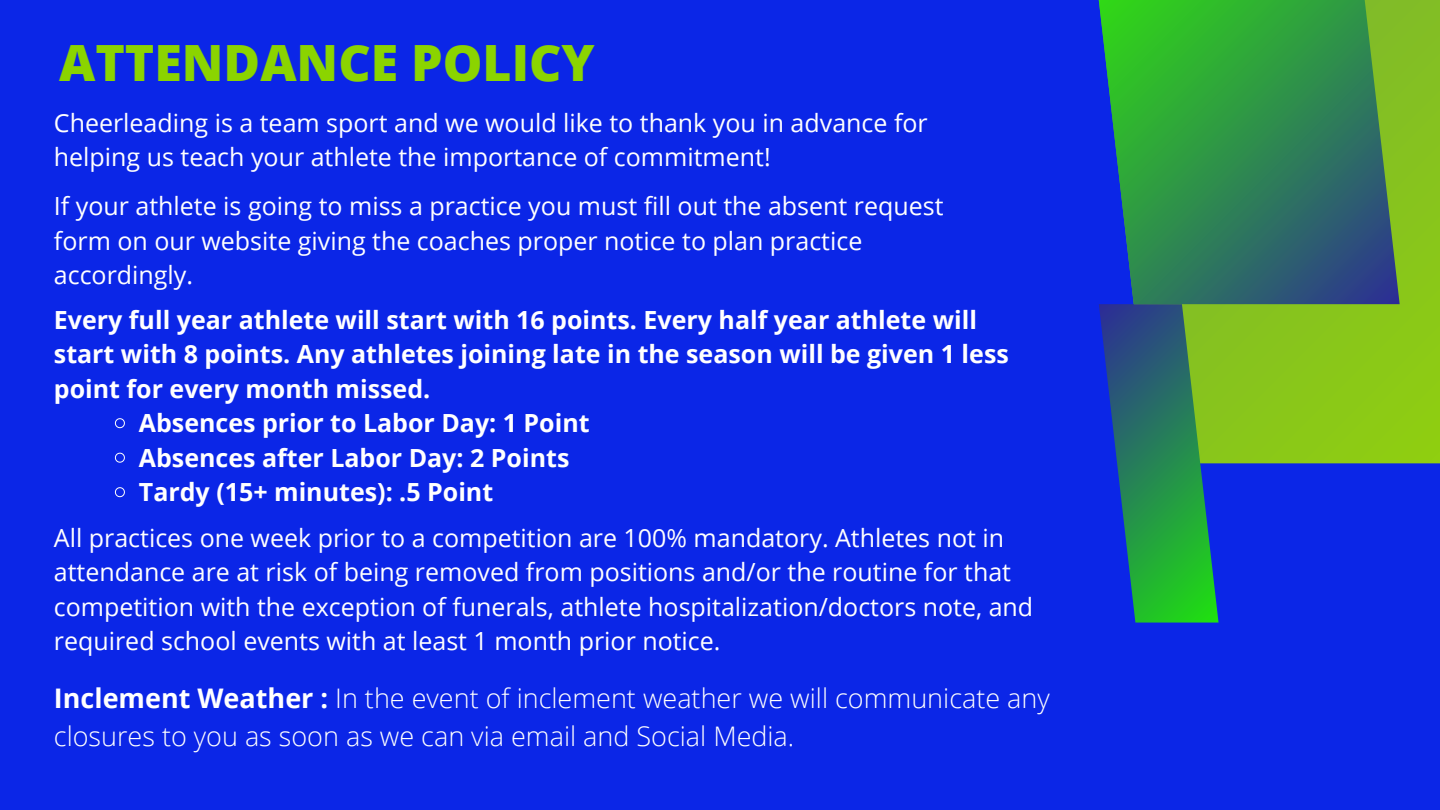
<style>
.page{position:relative;width:1440px;height:810px;background:#0b26e7}
.page>*{position:absolute;margin:0;border:0;box-sizing:border-box;transform-origin:0 0}
.t1{font:800 50px "Open Sans";color:#8bd400}
.t2{font:300 27px/37.5px "Open Sans";color:#fff}
.t3{font:25px/34.5px "Open Sans";color:#fff}
.t4{font:700 25px/34.5px "Open Sans";color:#fff}
.s1{font-weight:700}
</style>
<div class="page">
<svg style="left:1219px;top:0;width:221px;height:463px;background:#89c61a"></svg>
<svg style="left:1099px;top:304px;width:120px;height:319px"></svg>
<svg style="left:1099px;top:0;width:301px;height:304px;background:#318755"></svg>
<svg style="left:115px;top:418px;width:10px;height:11px"></svg>
<svg style="left:115px;top:452px;width:10px;height:11px"></svg>
<svg style="left:115px;top:487px;width:10px;height:11px"></svg>
<h1 class="t1" style="left:59px;top:28px;width:537px">ATTENDANCE POLICY</h1>
<p class="t3" style="left:54px;top:105px;width:875px">Cheerleading is a team sport and we would like to thank you in advance for helping us teach your athlete the importance of commitment!</p>
<p class="t3" style="left:54px;top:188px;width:891px">If your athlete is going to miss a practice you must fill out the absent request form on our website giving the coaches proper notice to plan practice accordingly.</p>
<p class="t4" style="left:54px;top:302px;width:956px">Every full year athlete will start with 16 points. Every half year athlete will start with 8 points. Any athletes joining late in the season will be given 1 less point for every month missed.</p>
<p class="t4" style="left:139px;top:405px;width:452px">Absences prior to Labor Day: 1 Point</p>
<h2 class="t4" style="left:139px;top:440px;width:432px">Absences after Labor Day: 2 Points</h2>
<p class="t4" style="left:139px;top:474px;width:356px">Tardy (15+ minutes): .5 Point</p>
<p class="t3" style="left:54px;top:520px;width:981px">All practices one week prior to a competition are 100% mandatory. Athletes not in attendance are at risk of being removed from positions and/or the routine for that competition with the exception of funerals, athlete hospitalization/doctors note, and required school events with at least 1 month prior notice.</p>
<p class="t2" style="left:54px;top:679px;width:997px"><span class="s1">Inclement Weather :</span> In the event of inclement weather we will communicate any closures to you as soon as we can via email and Social Media.</p>
</div>
